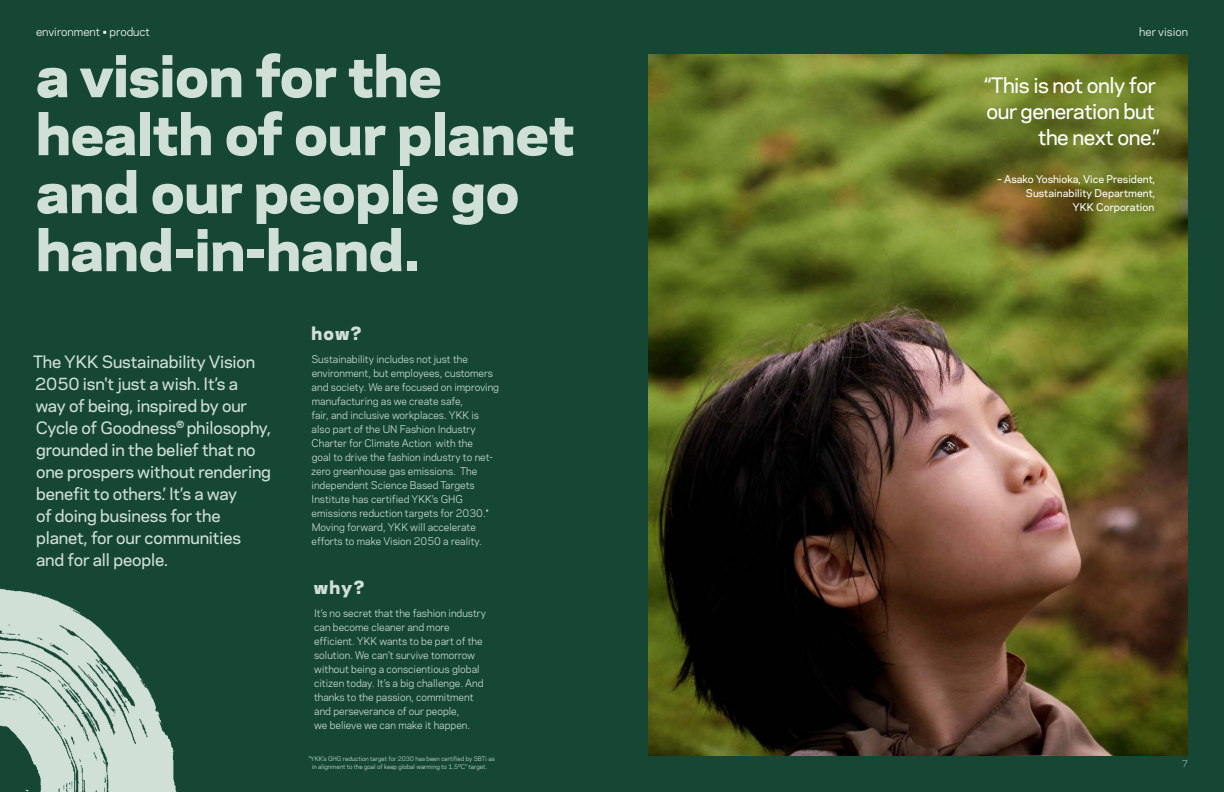
<style>
.page{position:relative;width:1224px;height:792px;background:#fff}
.page>*{position:absolute;margin:0;border:0;box-sizing:border-box;transform-origin:0 0}
.t1{font:800 54px/58px "Galaxie Polaris";color:#d1e0d7}
.t2{font:500 20px/26px "Galaxie Polaris";letter-spacing:-.025em;color:#fff;text-align:right}
.t3{font:800 17px "Galaxie Polaris";letter-spacing:.07em;color:#d1e0d7}
.t4{font:500 16px/22px "Galaxie Polaris";letter-spacing:-.01em;color:#d1e0d7}
.t5{font:11px "Galaxie Polaris";color:#fff}
.t6{font:10.9px "Galaxie Polaris";color:#fff}
.t7{font:10px/14px "Galaxie Polaris";color:#d1e0d7}
.t8{font:500 10px/14px "Galaxie Polaris";color:#fff;text-align:right}
.t9{font:9px "Galaxie Polaris";color:#b1b1a8}
.t10{font:6px/8px "Galaxie Polaris";color:#d1e0d7}
</style>
<div class="page">
<div style="left:0;top:0;width:612px;height:792px;background:#154734"></div>
<div style="left:612px;top:0;width:612px;height:792px;background:#154734"></div>
<img style="left:648px;top:54px;width:540px;height:702px">
<img style="left:0;top:588px;width:177px;height:204px">
<p class="t5" style="left:36px;top:24px;width:115px">environment • product</p>
<p class="t6" style="left:1139px;top:24px;width:50px">her vision</p>
<h1 class="t1" style="left:36px;top:41px;width:540px">a vision for the health of our planet and our people go hand-in-hand.</h1>
<p class="t4" style="left:33px;top:350px;width:239px">The YKK Sustainability Vision<br>2050 isn't just a wish. It’s a<br>way of being, inspired by our<br>Cycle of Goodness<sup>®</sup> philosophy, grounded in the belief that no one prospers without rendering benefit to others.’ It’s a way<br>of doing business for the planet, for our communities<br>and for all people.</p>
<h3 class="t3" style="left:311px;top:319px;width:52px">how?</h3>
<p class="t7" style="left:311px;top:351px;width:189px">Sustainability includes not just the environment, but employees, customers and society. We are focused on improving manufacturing as we create safe,<br>fair, and inclusive workplaces. YKK is also part of the UN Fashion Industry Charter for Climate Action with the<br>goal to drive the fashion industry to net&shy;zero greenhouse gas emissions. The independent Science Based Targets Institute has certified YKK’s GHG emissions reduction targets for 2030.* Moving forward, YKK will accelerate efforts to make Vision 2050 a reality.</p>
<h3 class="t3" style="left:314px;top:573px;width:52px">why?</h3>
<p class="t7" style="left:314px;top:606px;width:173px">It’s no secret that the fashion industry can become cleaner and more efficient. YKK wants to be part of the solution. We can’t survive tomorrow without being a conscientious global citizen today. It’s a big challenge. And thanks to the passion, commitment and perseverance of our people,<br>we believe we can make it happen.</p>
<p class="t10" style="left:312px;top:754px;width:184px;text-indent:-3px">*YKK’s GHG reduction target for 2030 has been certified by SBTi as in alignment to the goal of keep global warming to 1.5°C” target.</p>
<h2 class="t2" style="left:985px;top:71px;width:176px">“This is not only for our generation but the next one.”</h2>
<p class="t8" style="left:997px;top:172px;width:160px">– Asako Yoshioka, Vice President,<br>Sustainability Department,<br>YKK Corporation</p>
<p class="t9" style="left:1182px;top:757px;width:8px">7</p>
</div>
